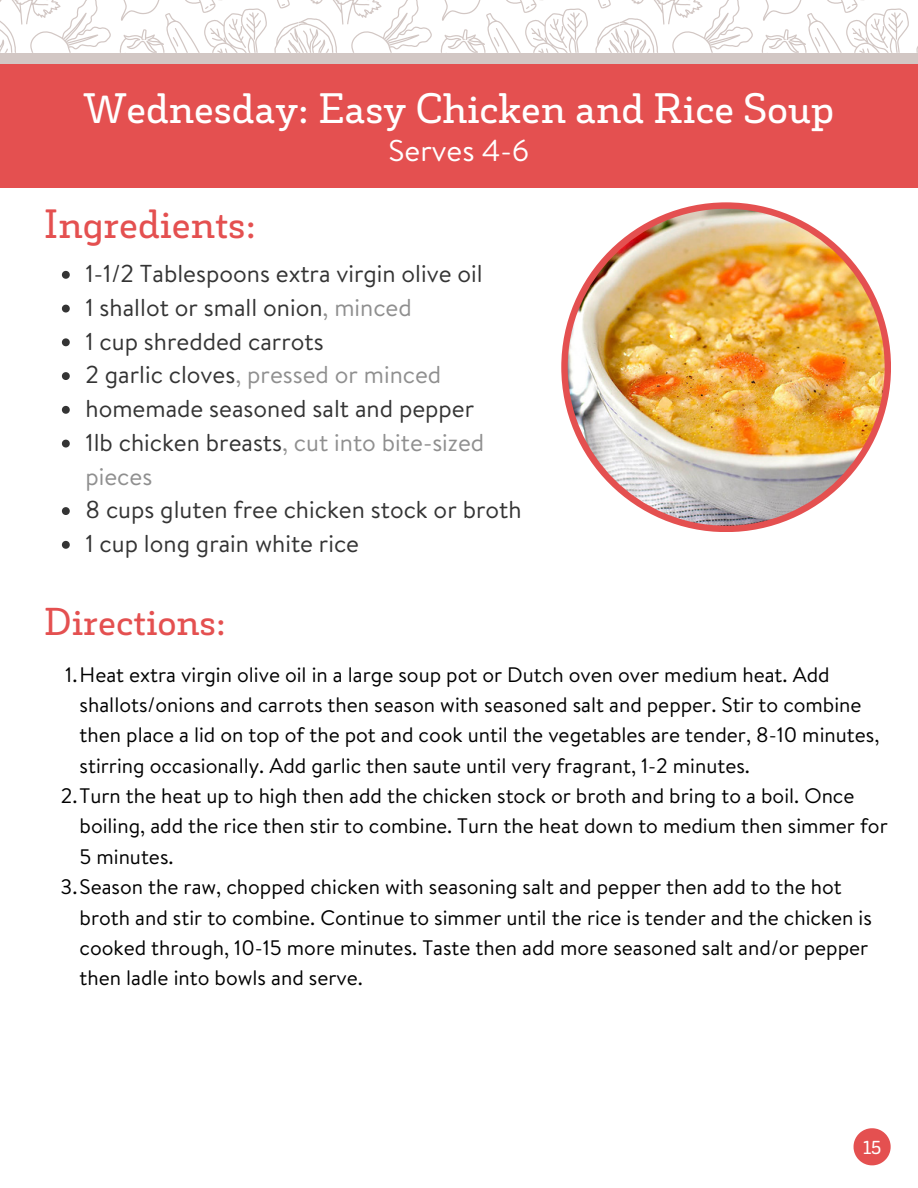
<style>
.page{position:relative;width:918px;height:1188px;background:#fff}
.page>*{position:absolute;margin:0;border:0;box-sizing:border-box;transform-origin:0 0}
.t1{font:600 40.8px "Decour Soft W00";color:#fff}
.t2{font:600 39.15px "Decour Soft W00";color:#e45050}
.t3{font:600 37.2px "Decour Soft W00";color:#e45050}
.t4{font:30px "Brandon Text";color:#fff}
.t5{font:24.45px "Brandon Text";color:#343434}
.t6{font:24.45px/33.8px "Brandon Text";color:#8f8f8f}
.t7{font:21px/30.3px "Brandon Text";color:#000}
.t8{font:600 18px "Decour Soft W00";color:#fff}
.s1{color:#8f8f8f}
.s2{color:#343434}
</style>
<div class="page">
<div style="left:0;top:53px;width:918px;height:12px;background:#d2c7c4"></div>
<svg style="left:0;top:0;width:111px;height:53px"></svg>
<svg style="left:119px;top:0;width:313px;height:53px"></svg>
<svg style="left:440px;top:0;width:313px;height:53px"></svg>
<svg style="left:761px;top:0;width:157px;height:53px"></svg>
<div style="left:0;top:65px;width:918px;height:123px;background:#e45050"></div>
<svg style="left:854px;top:1128px;width:37px;height:37px"></svg>
<div style="left:561px;top:202px;width:330px;height:330px;background:#e45050;border-radius:50%"></div>
<img style="left:568px;top:209px;width:317px;height:317px;border-radius:50%">
<svg style="left:62px;top:271px;width:8px;height:8px"></svg>
<svg style="left:62px;top:305px;width:8px;height:8px"></svg>
<svg style="left:62px;top:338px;width:8px;height:8px"></svg>
<svg style="left:62px;top:372px;width:8px;height:8px"></svg>
<svg style="left:62px;top:406px;width:8px;height:8px"></svg>
<svg style="left:62px;top:440px;width:8px;height:8px"></svg>
<svg style="left:62px;top:507px;width:8px;height:8px"></svg>
<svg style="left:62px;top:541px;width:8px;height:8px"></svg>
<p class="t1" style="left:84px;top:83px;width:752px">Wednesday: Easy Chicken and Rice Soup</p>
<p class="t4" style="left:389px;top:129px;width:142px">Serves 4-6</p>
<p class="t2" style="left:44px;top:200px;width:214px">Ingredients:</p>
<p class="t5" style="left:85px;top:256px;width:399px">1-1/2 Tablespoons extra virgin olive oil</p>
<p class="t5" style="left:85px;top:290px;width:328px">1 shallot or small onion<span class="s1">, minced</span></p>
<p class="t5" style="left:85px;top:324px;width:240px">1 cup shredded carrots</p>
<p class="t6" style="left:85px;top:357px;width:357px"><span class="s2">2 garlic cloves</span>, pressed or minced</p>
<p class="t5" style="left:85px;top:391px;width:390px">homemade seasoned salt and pepper</p>
<p class="t6" style="left:85px;top:425px;width:400px"><span class="s2">1lb chicken breasts</span>, cut into bite-sized pieces</p>
<p class="t5" style="left:85px;top:492px;width:438px">8 cups gluten free chicken stock or broth</p>
<p class="t5" style="left:85px;top:526px;width:275px">1 cup long grain white rice</p>
<p class="t3" style="left:44px;top:599px;width:183px">Directions:</p>
<p class="t7" style="left:80px;top:659px;width:801px;text-indent:-14px">1.Heat extra virgin olive oil in a large soup pot or Dutch oven over medium heat. Add shallots/onions and carrots then season with seasoned salt and pepper. Stir to combine then place a lid on top of the pot and cook until the vegetables are tender, 8-10 minutes, stirring occasionally. Add garlic then saute until very fragrant, 1-2 minutes.</p>
<p class="t7" style="left:80px;top:780px;width:810px;text-indent:-19px">2.Turn the heat up to high then add the chicken stock or broth and bring to a boil. Once boiling, add the rice then stir to combine. Turn the heat down to medium then simmer for<br>5 minutes.</p>
<p class="t7" style="left:80px;top:871px;width:794px;text-indent:-19px">3.Season the raw, chopped chicken with seasoning salt and pepper then add to the hot broth and stir to combine. Continue to simmer until the rice is tender and the chicken is cooked through, 10-15 more minutes. Taste then add more seasoned salt and/or pepper then ladle into bowls and serve.</p>
<p class="t8" style="left:863px;top:1136px;width:20px">15</p>
</div>
